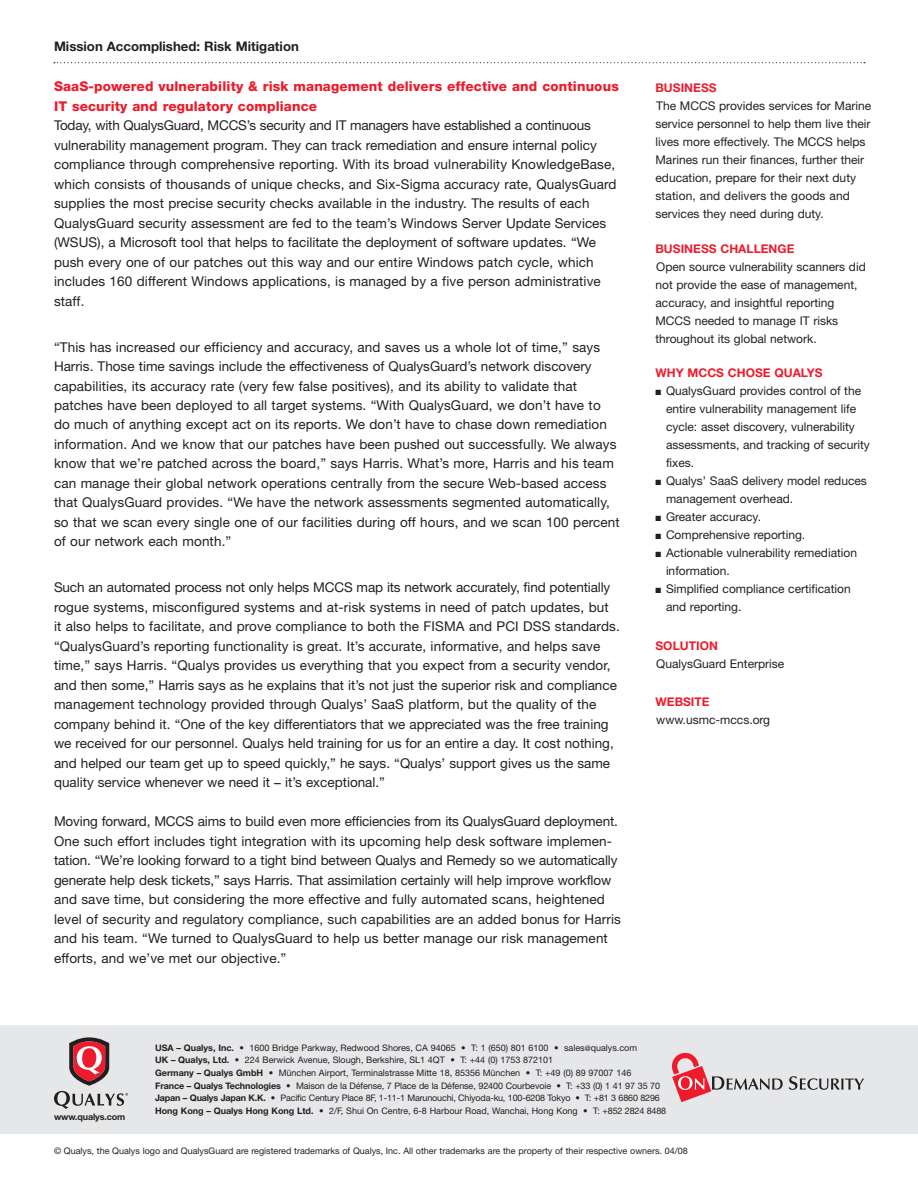
<style>
.page{position:relative;width:918px;height:1188px;background:#fff}
.page>*{position:absolute;margin:0;border:0;box-sizing:border-box;transform-origin:0 0}
.t1{font:13.5px/19.5px "Helvetica Neue";letter-spacing:.01em;color:#231f20}
.t2{font:800 13.5px/19.5px "Helvetica Neue";letter-spacing:.01em;color:#ee1b2c}
.t3{font:700 13.2px "Helvetica Neue";color:#231f20}
.t4{font:12px/18px "Helvetica Neue";color:#231f20}
.t5{font:700 12px "Helvetica Neue";letter-spacing:.005em;color:#ee1b2c}
.t6{font:9px/12.6px "Helvetica Neue";color:#231f20}
.t7{font:700 9px "Helvetica Neue";letter-spacing:-.015em;color:#231f20}
.s1{font-family:"Optima";font-weight:600}
.s2{font-weight:700}
.s3{font-size:7.5px}
</style>
<div class="page">
<svg style="left:54px;top:62px;width:811px;height:1px"></svg>
<div style="left:0;top:1025px;width:918px;height:109px;background:#e6e7e9"></div>
<svg style="left:671px;top:1052px;width:112px;height:50px"></svg>
<svg style="left:789px;top:1076px;width:75px;height:14px"></svg>
<svg style="left:54px;top:1037px;width:74px;height:72px"></svg>
<p class="t3" style="left:54px;top:38px;width:246px">Mission Accomplished: Risk Mitigation</p>
<p class="t2" style="left:54px;top:77px;width:566px">SaaS-powered vulnerability &amp; risk management delivers effective and continuous<br>IT security and regulatory compliance</p>
<p class="t1" style="left:54px;top:116px;width:564px">Today, with QualysGuard, MCCS’s security and IT managers have established a continuous vulnerability management program. They can track remediation and ensure internal policy compliance through comprehensive reporting. With its broad vulnerability KnowledgeBase, which consists of thousands of unique checks, and Six-Sigma accuracy rate, QualysGuard supplies the most precise security checks available in the industry. The results of each QualysGuard security assessment are fed to the team’s Windows Server Update Services (WSUS), a Microsoft tool that helps to facilitate the deployment of software updates. “We push every one of our patches out this way and our entire Windows patch cycle, which includes 160 different Windows applications, is managed by a five person administrative staff.</p>
<p class="t1" style="left:54px;top:337px;width:567px">“This has increased our efficiency and accuracy, and saves us a whole lot of time,” says Harris. Those time savings include the effectiveness of QualysGuard’s network discovery capabilities, its accuracy rate (very few false positives), and its ability to validate that patches have been deployed to all target systems. “With QualysGuard, we don’t have to do much of anything except act on its reports. We don’t have to chase down remediation information. And we know that our patches have been pushed out successfully. We always know that we’re patched across the board,” says Harris. What’s more, Harris and his team can manage their global network operations centrally from the secure Web-based access that QualysGuard provides. “We have the network assessments segmented automatically, so that we scan every single one of our facilities during off hours, and we scan 100 percent of our network each month.”</p>
<p class="t1" style="left:54px;top:577px;width:567px">Such an automated process not only helps MCCS map its network accurately, find potentially rogue systems, misconfigured systems and at-risk systems in need of patch updates, but<br>it also helps to facilitate, and prove compliance to both the FISMA and PCI DSS standards. “QualysGuard’s reporting functionality is great. It’s accurate, informative, and helps save time,” says Harris. “Qualys provides us everything that you expect from a security vendor, and then some,” Harris says as he explains that it’s not just the superior risk and compliance management technology provided through Qualys’ SaaS platform, but the quality of the company behind it. “One of the key differentiators that we appreciated was the free training we received for our personnel. Qualys held training for us for an entire a day. It cost nothing, and helped our team get up to speed quickly,” he says. “Qualys’ support gives us the same quality service whenever we need it <span class="s1">–</span> it’s exceptional.”</p>
<p class="t1" style="left:54px;top:811px;width:568px">Moving forward, MCCS aims to build even more efficiencies from its QualysGuard deployment.<br>One such effort includes tight integration with its upcoming help desk software implemen&shy;tation. “We’re looking forward to a tight bind between Qualys and Remedy so we automatically generate help desk tickets,” says Harris. That assimilation certainly will help improve workflow and save time, but considering the more effective and fully automated scans, heightened level of security and regulatory compliance, such capabilities are an added bonus for Harris and his team. “We turned to QualysGuard to help us better manage our risk management efforts, and we’ve met our objective.”</p>
<p class="t5" style="left:656px;top:81px;width:63px">BUSINESS</p>
<p class="t4" style="left:656px;top:97px;width:217px">The MCCS provides services for Marine service personnel to help them live their lives more effectively. The MCCS helps Marines run their finances, further their education, prepare for their next duty station, and delivers the goods and services they need during duty.</p>
<p class="t5" style="left:656px;top:241px;width:140px">BUSINESS CHALLENGE</p>
<p class="t4" style="left:656px;top:257px;width:212px">Open source vulnerability scanners did not provide the ease of management, accuracy, and insightful reporting MCCS needed to manage IT risks throughout its global network.</p>
<p class="t5" style="left:656px;top:366px;width:169px">WHY MCCS CHOSE QUALYS</p>
<p class="t4" style="left:666px;top:382px;width:205px;text-indent:-10px">■ QualysGuard provides control of the entire vulnerability management life cycle: asset discovery, vulnerability assessments, and tracking of security fixes.</p>
<p class="t4" style="left:666px;top:472px;width:202px;text-indent:-10px">■ Qualys’ SaaS delivery model reduces management overhead.</p>
<p class="t4" style="left:656px;top:508px;width:107px">■ Greater accuracy.</p>
<p class="t4" style="left:656px;top:526px;width:151px">■ Comprehensive reporting.</p>
<p class="t4" style="left:666px;top:544px;width:193px;text-indent:-10px">■ Actionable vulnerability remediation information.</p>
<p class="t4" style="left:666px;top:580px;width:186px;text-indent:-10px">■ Simplified compliance certification and reporting.</p>
<p class="t5" style="left:656px;top:639px;width:64px">SOLUTION</p>
<p class="t4" style="left:656px;top:655px;width:130px">QualysGuard Enterprise</p>
<p class="t5" style="left:656px;top:694px;width:56px">WEBSITE</p>
<p class="t4" style="left:656px;top:710px;width:115px">www.usmc-mccs.org</p>
<p class="t7" style="left:54px;top:1112px;width:73px">www.qualys.com</p>
<p class="t6" style="left:155px;top:1041px;width:513px"><span class="s2">USA – Qualys, Inc.</span> • 1600 Bridge Parkway, Redwood Shores, CA 94065 • T: 1 (650) 801 6100 • sales<span class="s3">@</span>qualys.com<br><span class="s2">UK – Qualys, Ltd.</span> • 224 Berwick Avenue, Slough, Berkshire, SL1 4QT • T: +44 (0) 1753 872101<br><span class="s2">Germany – Qualys GmbH</span> • München Airport, Terminalstrasse Mitte 18, 85356 München • T: +49 (0) 89 97007 146<br><span class="s2">France – Qualys Technologies</span> • Maison de la Défense, 7 Place de la Défense, 92400 Courbevoie • T: +33 (0) 1 41 97 35 70<br><span class="s2">Japan – Qualys Japan K.K.</span> • Pacific Century Place 8F, 1-11-1 Marunouchi, Chiyoda-ku, 100-6208 Tokyo • T: +81 3 6860 8296<br><span class="s2">Hong Kong – Qualys Hong Kong Ltd.</span> • 2/F, Shui On Centre, 6-8 Harbour Road, Wanchai, Hong Kong • T: +852 2824 8488</p>
<p class="t6" style="left:54px;top:1145px;width:635px">© Qualys, the Qualys logo and QualysGuard are registered trademarks of Qualys, Inc. All other trademarks are the property of their respective owners. 04/08</p>
</div>
